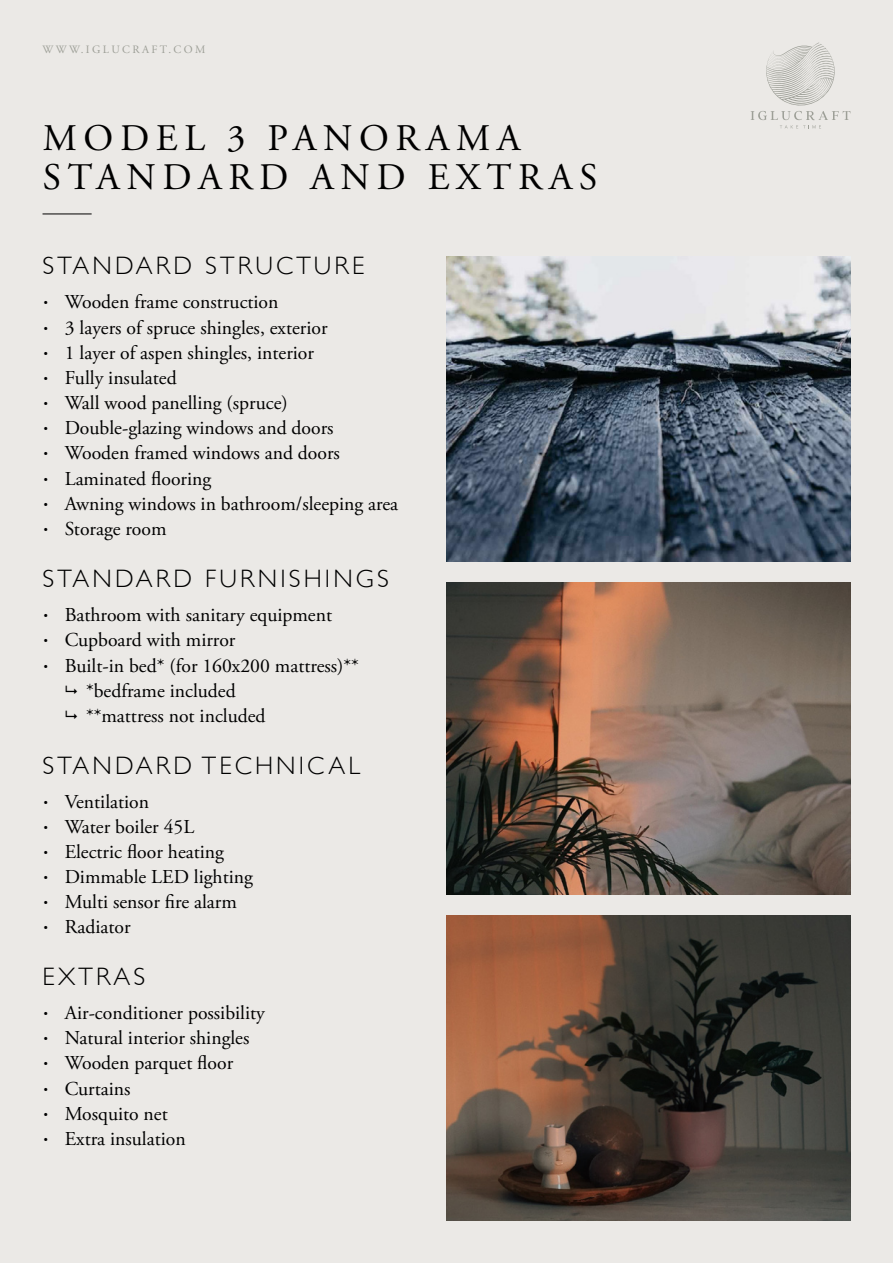
<style>
.page{position:relative;width:893px;height:1263px;background:#ebe9e6}
.page>*{position:absolute;margin:0;border:0;box-sizing:border-box;transform-origin:0 0}
.t1{font:37.5px/39.3px "Adobe Garamond Pro";letter-spacing:.175em;color:#000}
.t2{font:300 25.2px "Gill Sans";letter-spacing:.125em;color:#000}
.t3{font:19.65px/25.2px "Adobe Garamond Pro";color:#000}
.t4{font:11.25px "Adobe Garamond Pro";letter-spacing:.215em;color:#9d9f97}
.s1{font-size:27px}
</style>
<div class="page">
<svg style="left:751px;top:43px;width:99px;height:85px"></svg>
<hr style="left:43px;top:214px;width:49px;height:1px;background:#000">
<img style="left:446px;top:257px;width:404px;height:305px">
<img style="left:446px;top:916px;width:404px;height:304px">
<img style="left:446px;top:583px;width:404px;height:311px">
<p class="t4" style="left:43px;top:42px;width:164px">WWW.IGLUCRAFT.COM</p>
<h1 class="t1" style="left:43px;top:120px;width:556px">MODEL 3 PANORAMA<br>STANDARD AND EXTRAS</h1>
<p class="t2" style="left:43px;top:246px;width:324px">STANDARD STRUCTURE</p>
<p class="t3" style="left:43px;top:290px;width:357px"><span class="s1">·</span> Wooden frame construction<br><span class="s1">·</span> 3 layers of spruce shingles, exterior<br><span class="s1">·</span> 1 layer of aspen shingles, interior<br><span class="s1">·</span> Fully insulated<br><span class="s1">·</span> Wall wood panelling (spruce)<br><span class="s1">·</span> Double-glazing windows and doors<br><span class="s1">·</span> Wooden framed windows and doors<br><span class="s1">·</span> Laminated flooring<br><span class="s1">·</span> Awning windows in bathroom/sleeping area <span class="s1">·</span> Storage room</p>
<p class="t2" style="left:43px;top:559px;width:348px">STANDARD FURNISHINGS</p>
<p class="t3" style="left:43px;top:603px;width:291px"><span class="s1">·</span> Bathroom with sanitary equipment</p>
<p class="t3" style="left:43px;top:628px;width:194px"><span class="s1">·</span> Cupboard with mirror</p>
<p class="t3" style="left:43px;top:653px;width:318px"><span class="s1">·</span> Built-in bed* (for 160x200 mattress)**</p>
<p class="t3" style="left:86px;top:679px;width:151px">*bedframe included</p>
<p class="t3" style="left:86px;top:704px;width:181px">**mattress not included</p>
<p class="t2" style="left:43px;top:745px;width:319px">STANDARD TECHNICAL</p>
<p class="t3" style="left:43px;top:789px;width:212px"><span class="s1">·</span> Ventilation<br><span class="s1">·</span> Water boiler 45L<br><span class="s1">·</span> Electric floor heating<br><span class="s1">·</span> Dimmable LED lighting <span class="s1">·</span> Multi sensor fire alarm<br><span class="s1">·</span> Radiator</p>
<p class="t2" style="left:43px;top:957px;width:104px">EXTRAS</p>
<p class="t3" style="left:43px;top:1001px;width:224px"><span class="s1">·</span> Air-conditioner possibility <span class="s1">·</span> Natural interior shingles<br><span class="s1">·</span> Wooden parquet floor<br><span class="s1">·</span> Curtains<br><span class="s1">·</span> Mosquito net<br><span class="s1">·</span> Extra insulation</p>
</div>
